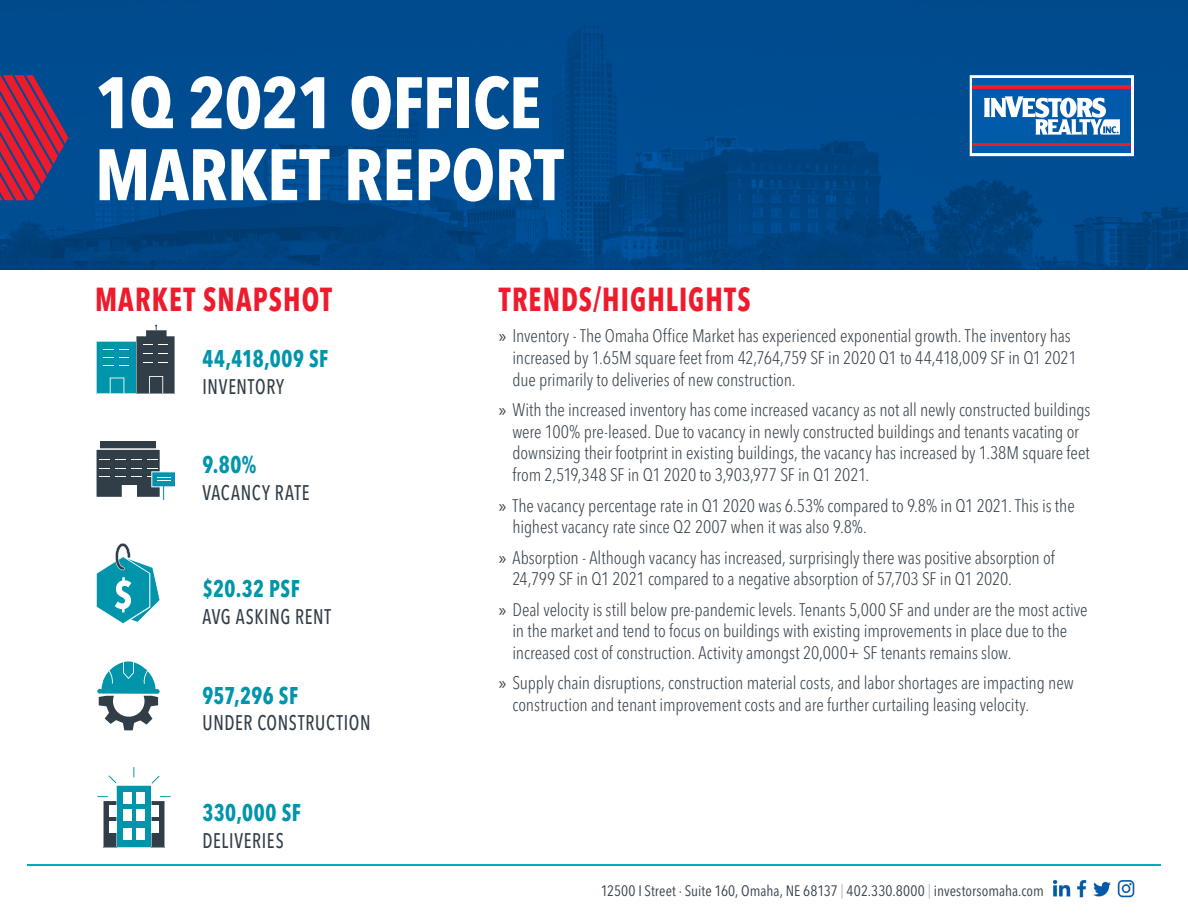
<style>
.page{position:relative;width:1188px;height:918px;background:#fff}
.page>*{position:absolute;margin:0;border:0;box-sizing:border-box;transform-origin:0 0}
.t1{font:700 condensed 72px/72px "Avenir Next";letter-spacing:-.01em;color:#fff}
.t2{font:700 condensed 33px "Avenir Next";letter-spacing:.04em;color:#ee1b2d;scale:.87 1}
.t3{font:700 condensed 24px "Avenir Next";letter-spacing:.02em;color:#0095aa;scale:.87 1}
.t4{font:500 condensed 21px "Avenir Next";letter-spacing:.035em;color:#313e48;scale:.87 1}
.t5{font:300 condensed 18px/21.6px "Avenir Next LT Pro";letter-spacing:-.005em;color:#313e48}
.t6{font:condensed 15px "Avenir Next";letter-spacing:.005em;color:#313e48}
.s1{font-family:"Myriad Pro";font-weight:400;font-stretch:normal}
.s2{color:#b2b3b7}
</style>
<div class="page">
<svg style="left:0;top:0;width:1188px;height:270px;background:#00498c"></svg>
<svg style="left:0;top:75px;width:68px;height:125px;background:#8e2e55"></svg>
<svg style="left:970px;top:75px;width:164px;height:81px"></svg>
<hr style="left:27px;top:864px;width:1134px;height:2px;background:#00abba">
<img style="left:1053px;top:880px;width:18px;height:17px">
<img style="left:1077px;top:880px;width:10px;height:18px">
<img style="left:1093px;top:881px;width:18px;height:16px">
<img style="left:1117px;top:880px;width:18px;height:18px">
<div style="left:101px;top:442px;width:55px;height:9px;background:#313e48"></div>
<div style="left:95px;top:448px;width:66px;height:50px;background:#313e48;border:2px solid #fff"></div>
<svg style="left:115px;top:459px;width:42px;height:1px"></svg>
<svg style="left:115px;top:468px;width:60px;height:32px"></svg>
<svg style="left:96px;top:325px;width:79px;height:69px"></svg>
<svg style="left:96px;top:543px;width:64px;height:81px"></svg>
<svg style="left:97px;top:661px;width:63px;height:69px"></svg>
<svg style="left:97px;top:767px;width:74px;height:81px"></svg>
<div style="left:123px;top:792px;width:9px;height:12px;background:#fff"></div>
<div style="left:136px;top:792px;width:9px;height:12px;background:#fff"></div>
<div style="left:123px;top:809px;width:9px;height:12px;background:#fff"></div>
<div style="left:136px;top:809px;width:9px;height:12px;background:#fff"></div>
<div style="left:123px;top:828px;width:9px;height:12px;background:#fff"></div>
<div style="left:136px;top:828px;width:9px;height:12px;background:#fff"></div>
<div style="left:152px;top:805px;width:7px;height:12px;background:#fff"></div>
<div style="left:152px;top:821px;width:7px;height:12px;background:#fff"></div>
<div style="left:109px;top:805px;width:7px;height:12px;background:#fff"></div>
<div style="left:109px;top:821px;width:7px;height:12px;background:#fff"></div>
<h1 class="t1" style="left:95px;top:67px;width:470px">1Q 2021 OFFICE<br>MARKET REPORT</h1>
<p class="t2" style="left:95px;top:279px;width:274px">MARKET SNAPSHOT</p>
<p class="t2" style="left:499px;top:279px;width:291px">TRENDS/HIGHLIGHTS</p>
<p class="t5" style="left:512px;top:325px;width:566px;text-indent:-14px"><span class="s1">»</span> Inventory - The Omaha Office Market has experienced exponential growth. The inventory has increased by 1.65M square feet from 42,764,759 SF in 2020 Q1 to 44,418,009 SF in Q1 2021 due primarily to deliveries of new construction.</p>
<p class="t5" style="left:512px;top:399px;width:580px;text-indent:-14px"><span class="s1">»</span> With the increased inventory has come increased vacancy as not all newly constructed buildings were 100% pre-leased. Due to vacancy in newly constructed buildings and tenants vacating or downsizing their footprint in existing buildings, the vacancy has increased by 1.38M square feet from 2,519,348 SF in Q1 2020 to 3,903,977 SF in Q1 2021.</p>
<p class="t5" style="left:512px;top:494px;width:564px;text-indent:-14px"><span class="s1">»</span> The vacancy percentage rate in Q1 2020 was 6.53% compared to 9.8% in Q1 2021. This is the highest vacancy rate since Q2 2007 when it was also 9.8%.</p>
<p class="t5" style="left:512px;top:547px;width:544px;text-indent:-14px"><span class="s1">»</span> Absorption - Although vacancy has increased, surprisingly there was positive absorption of<br>24,799 SF in Q1 2021 compared to a negative absorption of 57,703 SF in Q1 2020.</p>
<p class="t5" style="left:512px;top:599px;width:577px;text-indent:-14px"><span class="s1">»</span> Deal velocity is still below pre-pandemic levels. Tenants 5,000 SF and under are the most active in the market and tend to focus on buildings with existing improvements in place due to the increased cost of construction. Activity amongst 20,000+ SF tenants remains slow.</p>
<p class="t5" style="left:512px;top:672px;width:563px;text-indent:-14px"><span class="s1">»</span> Supply chain disruptions, construction material costs, and labor shortages are impacting new construction and tenant improvement costs and are further curtailing leasing velocity.</p>
<p class="t3" style="left:202px;top:344px;width:146px">44,418,009 SF</p>
<p class="t4" style="left:202px;top:374px;width:95px">INVENTORY</p>
<p class="t3" style="left:202px;top:450px;width:63px">9.80%</p>
<p class="t4" style="left:202px;top:480px;width:125px">VACANCY RATE</p>
<p class="t3" style="left:202px;top:574px;width:113px">$20.32 PSF</p>
<p class="t4" style="left:202px;top:604px;width:149px">AVG ASKING RENT</p>
<p class="t3" style="left:202px;top:681px;width:111px">957,296 SF</p>
<p class="t4" style="left:202px;top:710px;width:195px">UNDER CONSTRUCTION</p>
<p class="t3" style="left:202px;top:798px;width:115px">330,000 SF</p>
<p class="t4" style="left:202px;top:828px;width:95px">DELIVERIES</p>
<p class="t6" style="left:601px;top:882px;width:444px">12500 I Street · Suite 160, Omaha, NE 68137 <span class="s2">|</span> 402.330.8000 <span class="s2">|</span> investorsomaha.com</p>
</div>
